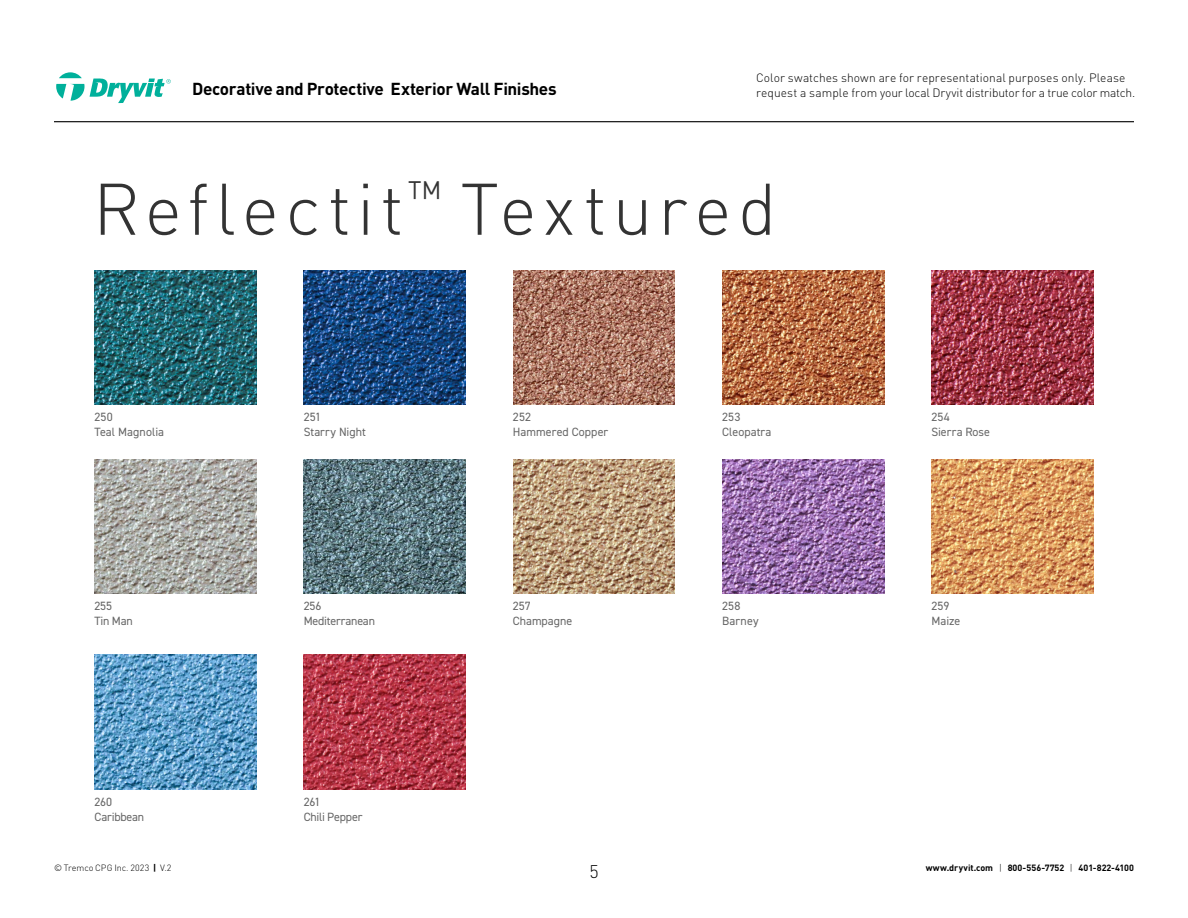
<style>
.page{position:relative;width:1188px;height:918px;background:#fff}
.page>*{position:absolute;margin:0;border:0;box-sizing:border-box;transform-origin:0 0}
.t1{font:300 71.85px "DINOT";letter-spacing:.08em;color:#333}
.t2{font:300 18px "DINOT";color:#000}
.t3{font:700 17.1px "DINOT";letter-spacing:-.02em;color:#000}
.t4{font:300 12px/15px "DINOT";letter-spacing:.005em;color:#000}
.t5{font:12px/14.9px "DIN2014";color:#666}
.t6{font:12px/14.9px "DIN2014";letter-spacing:-.02em;color:#666}
.t7{font:700 9px "DINOT";letter-spacing:.005em;color:#000}
.t8{font:300 9px "DINOT";letter-spacing:-.005em;color:#000}
.s1{font-weight:700}
.s2{font-weight:300}
</style>
<div class="page">
<hr style="left:54px;top:121px;width:1080px;height:1px;background:#000">
<svg style="left:56px;top:72px;width:115px;height:31px"></svg>
<img style="left:94px;top:270px;width:162px;height:135px">
<img style="left:304px;top:270px;width:162px;height:135px">
<img style="left:513px;top:270px;width:162px;height:135px">
<img style="left:722px;top:459px;width:162px;height:135px">
<img style="left:722px;top:270px;width:162px;height:135px">
<img style="left:94px;top:459px;width:162px;height:135px">
<img style="left:304px;top:459px;width:162px;height:135px">
<img style="left:513px;top:459px;width:162px;height:135px">
<img style="left:932px;top:270px;width:162px;height:135px">
<img style="left:932px;top:459px;width:162px;height:135px">
<img style="left:94px;top:655px;width:162px;height:135px">
<img style="left:304px;top:655px;width:162px;height:135px">
<h3 class="t3" style="left:192px;top:78px;width:366px">Decorative and Protective Exterior Wall Finishes</h3>
<p class="t4" style="left:756px;top:70px;width:381px">Color swatches shown are for representational purposes only. Please request a sample from your local Dryvit distributor for a true color match.</p>
<h1 class="t1" style="left:93px;top:165px;width:685px">Reflectit<sup>™</sup> Textured</h1>
<p class="t5" style="left:94px;top:409px;width:71px">250<br>Teal Magnolia</p>
<p class="t5" style="left:304px;top:409px;width:64px">251<br>Starry Night</p>
<p class="t5" style="left:513px;top:409px;width:97px">252<br>Hammered Copper</p>
<p class="t5" style="left:722px;top:409px;width:51px">253<br>Cleopatra</p>
<p class="t5" style="left:931px;top:409px;width:60px">254<br>Sierra Rose</p>
<p class="t6" style="left:94px;top:598px;width:40px">255<br>Tin Man</p>
<p class="t6" style="left:304px;top:598px;width:73px">256<br>Mediterranean</p>
<p class="t5" style="left:513px;top:598px;width:61px">257<br>Champagne</p>
<p class="t5" style="left:722px;top:598px;width:38px">258<br>Barney</p>
<p class="t5" style="left:931px;top:598px;width:31px">259<br>Maize</p>
<p class="t5" style="left:94px;top:794px;width:51px">260<br>Caribbean</p>
<p class="t6" style="left:304px;top:794px;width:60px">261<br>Chili Pepper</p>
<p class="t8" style="left:54px;top:862px;width:119px">© Tremco CPG Inc. 2023 <span class="s1">|</span> V.2</p>
<p class="t7" style="left:926px;top:862px;width:210px">www.dryvit.com <span class="s2">|</span> 800-556-7752 <span class="s2">|</span> 401-822-4100</p>
<h2 class="t2" style="left:589px;top:860px;width:11px">5</h2>
</div>
